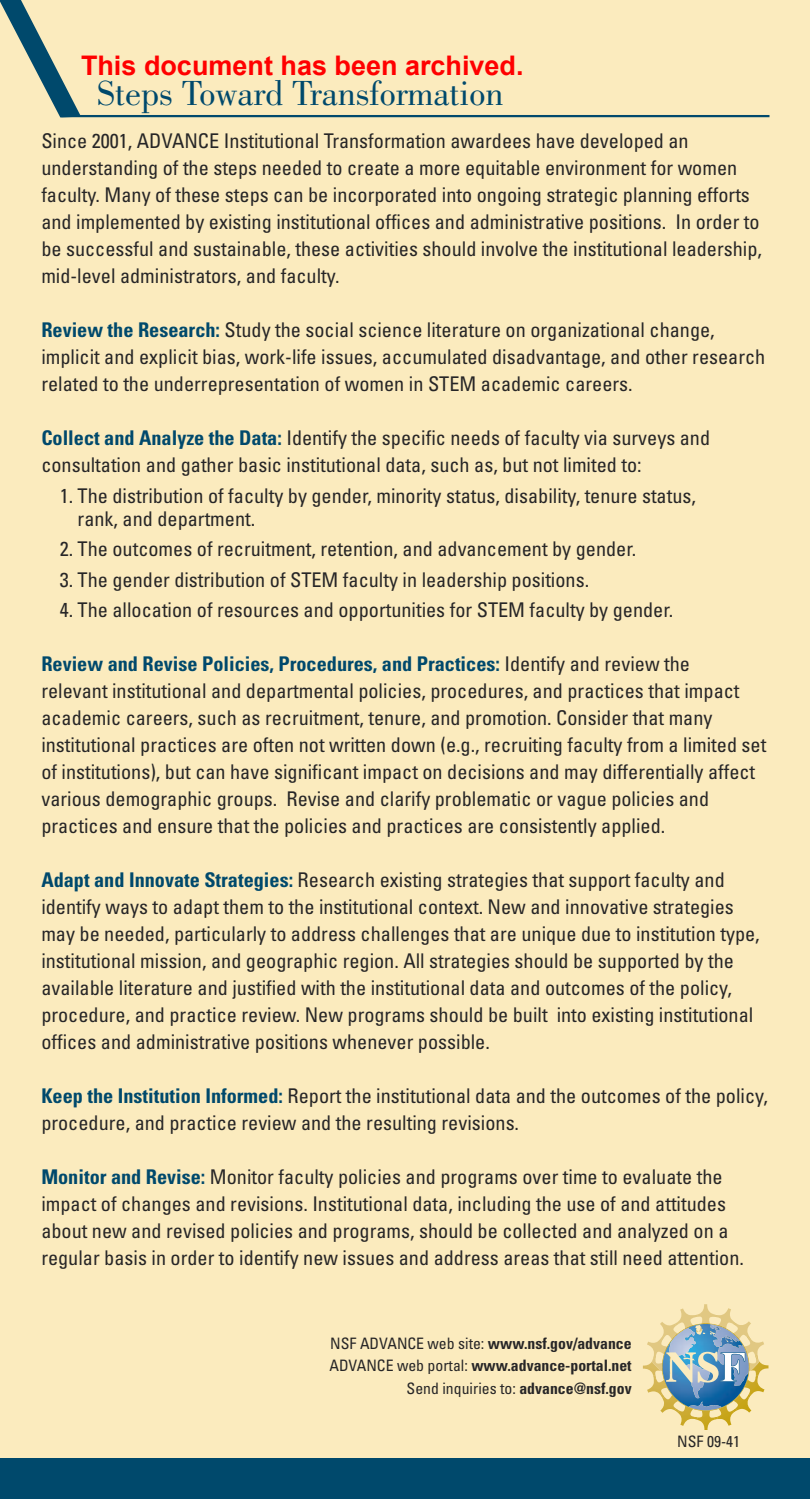
<style>
.page{position:relative;width:810px;height:1499px;background:#fff}
.page>*{position:absolute;margin:0;border:0;box-sizing:border-box;transform-origin:0 0}
.t1{font:36px "Bodoni";color:#00496c}
.t2{font:700 27px "Arial";color:#f00}
.t3{font:condensed 20.25px/27px "Univers";color:#272627}
.t4{font:700 condensed 15.75px/22.5px "Univers";color:#272627;text-align:right}
.t5{font:condensed 15.75px "Univers";color:#272627}
.s1{font-weight:700;color:#00496c}
.s2{font-weight:400}
</style>
<div class="page">
<div style="left:0;top:0;width:810px;height:1498px;background:#fbebbe"></div>
<div style="left:0;top:1458px;width:810px;height:40px;background:#00496c"></div>
<hr style="left:61px;top:115px;width:709px;height:2px;background:#00496c">
<svg style="left:0;top:0;width:81px;height:117px"></svg>
<svg style="left:643px;top:1304px;width:125px;height:126px"></svg>
<h2 class="t2" style="left:81px;top:47px;width:444px">This document has been archived.</h2>
<h2 class="t1" style="left:97px;top:80px;width:408px">Steps Toward Transformation</h2>
<p class="t3" style="left:41px;top:129px;width:722px">Since 2001, ADVANCE Institutional Transformation awardees have developed an understanding of the steps needed to create a more equitable environment for women faculty. Many of these steps can be incorporated into ongoing strategic planning efforts and implemented by existing institutional offices and administrative positions. In order to be successful and sustainable, these activities should involve the institutional leadership, mid-level administrators, and faculty.</p>
<p class="t3" style="left:41px;top:318px;width:726px"><span class="s1">Review the Research:</span> Study the social science literature on organizational change, implicit and explicit bias, work-life issues, accumulated disadvantage, and other research related to the underrepresentation of women in STEM academic careers.</p>
<p class="t3" style="left:41px;top:426px;width:670px"><span class="s1">Collect and Analyze the Data:</span> Identify the specific needs of faculty via surveys and consultation and gather basic institutional data, such as, but not limited to:</p>
<p class="t3" style="left:78px;top:486px;width:620px;line-height:22.5px;text-indent:-18px">1. The distribution of faculty by gender, minority status, disability, tenure status, rank, and department.</p>
<p class="t3" style="left:60px;top:537px;width:578px">2. The outcomes of recruitment, retention, and advancement by gender.</p>
<p class="t3" style="left:60px;top:568px;width:531px">3. The gender distribution of STEM faculty in leadership positions.</p>
<p class="t3" style="left:60px;top:598px;width:615px">4. The allocation of resources and opportunities for STEM faculty by gender.</p>
<p class="t3" style="left:41px;top:652px;width:727px"><span class="s1">Review and Revise Policies, Procedures, and Practices:</span> Identify and review the<br>relevant institutional and departmental policies, procedures, and practices that impact academic careers, such as recruitment, tenure, and promotion. Consider that many institutional practices are often not written down (e.g., recruiting faculty from a limited set of institutions), but can have significant impact on decisions and may differentially affect various demographic groups. Revise and clarify problematic or vague policies and practices and ensure that the policies and practices are consistently applied.</p>
<p class="t3" style="left:41px;top:868px;width:720px"><span class="s1">Adapt and Innovate Strategies:</span> Research existing strategies that support faculty and identify ways to adapt them to the institutional context. New and innovative strategies may be needed, particularly to address challenges that are unique due to institution type, institutional mission, and geographic region. All strategies should be supported by the available literature and justified with the institutional data and outcomes of the policy, procedure, and practice review. New programs should be built into existing institutional offices and administrative positions whenever possible.</p>
<p class="t3" style="left:41px;top:1084px;width:728px"><span class="s1">Keep the Institution Informed:</span> Report the institutional data and the outcomes of the policy, procedure, and practice review and the resulting revisions.</p>
<p class="t3" style="left:41px;top:1165px;width:704px"><span class="s1">Monitor and Revise:</span> Monitor faculty policies and programs over time to evaluate the impact of changes and revisions. Institutional data, including the use of and attitudes about new and revised policies and programs, should be collected and analyzed on a regular basis in order to identify new issues and address areas that still need attention.</p>
<p class="t4" style="left:329px;top:1333px;width:304px"><span class="s2">NSF ADVANCE web site:</span> www.nsf.gov/advance<br><span class="s2">ADVANCE web portal:</span> www.advance-portal.net<br><span class="s2">Send inquiries to:</span> advance@nsf.gov</p>
<p class="t5" style="left:677px;top:1435px;width:64px">NSF 09-41</p>
</div>
